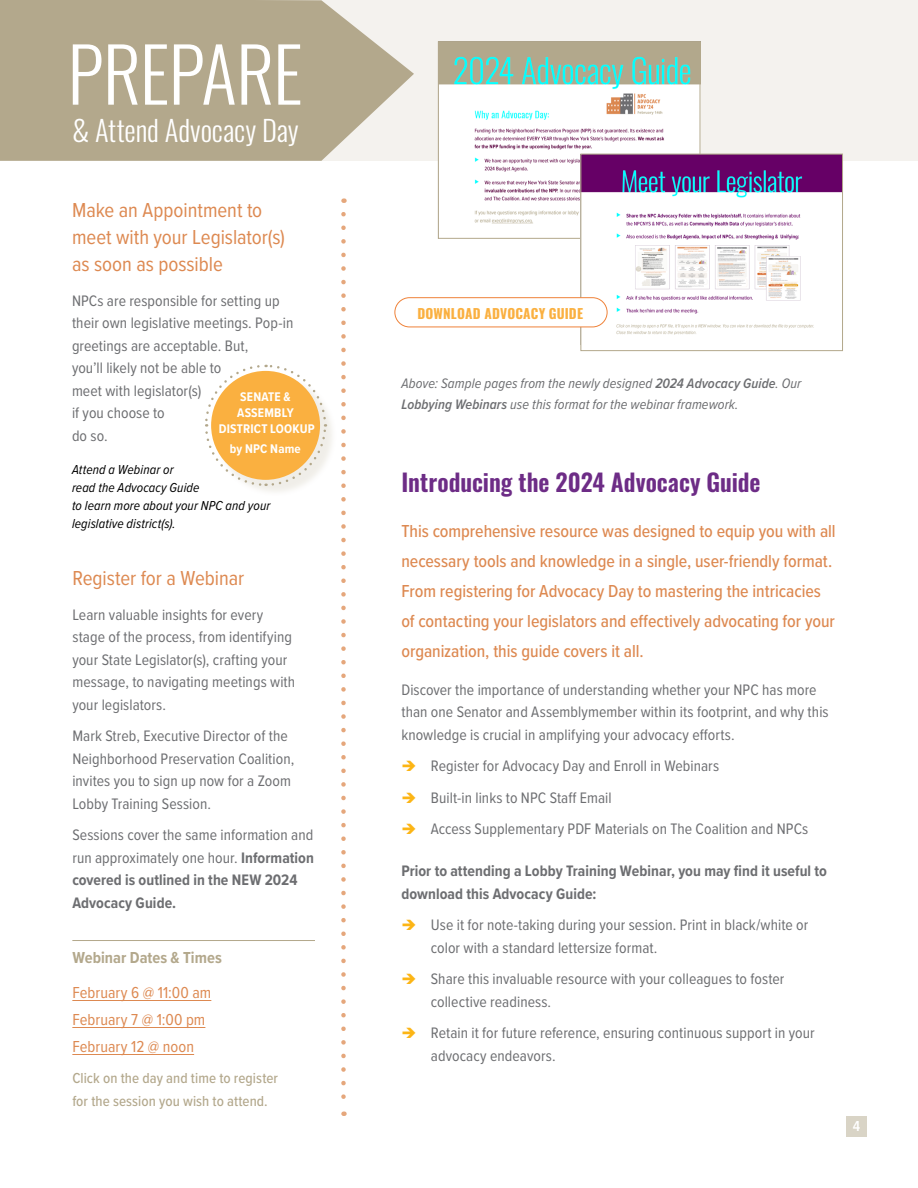
<style>
.page{position:relative;width:918px;height:1188px;background:#fff}
.page>*{position:absolute;margin:0;border:0;box-sizing:border-box;transform-origin:0 0}
.t1{font:300 74.4px "Oswald";letter-spacing:-.015em;color:#fff}
.t2{font:300 28.5px "Oswald";letter-spacing:-.005em;color:#fff}
.t3{font:600 24px "Oswald";color:#6d2c86}
.t4{font:21px/27px "Proxima Nova Cond";color:#dd8951}
.t5{font:500 18px/30px "Proxima Nova Cond";color:#dd8951}
.t6{font:16.5px/27px "Proxima Nova Cond";letter-spacing:.005em;color:#dd8951}
.t7{font:700 16.5px "Proxima Nova Cond";letter-spacing:.005em;color:#b3a88c}
.t8{font:15.75px/22.5px "Proxima Nova Cond";letter-spacing:.005em;color:#6d6e71}
.t9{font:700 15.75px/22.5px "Proxima Nova Cond";letter-spacing:.005em;color:#6d6e71}
.t10{font:500 15px/22.5px "Proxima Nova Cond";letter-spacing:.005em;color:#b3a88c}
.t11{font:600 15px "Proxima Nova Cond";color:#fff}
.t12{font:italic 14.25px/21px "Proxima Nova Cond";letter-spacing:.005em;color:#6d6e71}
.t13{font:italic 13.5px/18px "Proxima Nova Cond";letter-spacing:.01em;color:#000}
.t14{font:700 13.5px "Oswald";letter-spacing:.01em;color:#fab040}
.t15{font:700 13.05px/15.9px "Proxima Nova Cond";letter-spacing:.015em;color:#fff;text-align:center}
.s1{font-weight:700}
.s2{font-weight:600}
.s3{color:#fcb515}
</style>
<div class="page">
<div style="left:0;top:0;width:918px;height:161px;background:#f4f2ee"></div>
<svg style="left:0;top:0;width:414px;height:161px;background:#bab096"></svg>
<svg style="left:205px;top:364px;width:89px;height:91px"></svg>
<div style="left:214px;top:374px;width:123px;height:123px;background:#b3a88c;opacity:.19"></div>
<div style="left:211px;top:371px;width:109px;height:109px;background:#fab040;border-radius:50%"></div>
<div style="left:846px;top:1116px;width:21px;height:21px;background:#d9d4c6"></div>
<hr style="left:72px;top:940px;width:243px;height:1px;background:#b3a88c">
<hr style="left:72px;top:1000px;width:139px;height:1px;background:#dd8951">
<hr style="left:72px;top:1027px;width:133px;height:1px;background:#dd8951">
<hr style="left:72px;top:1054px;width:122px;height:1px;background:#dd8951">
<svg style="left:341px;top:214px;width:5px;height:902px"></svg>
<img style="left:440px;top:43px;width:258px;height:181px">
<div style="left:438px;top:41px;width:262px;height:198px;border:1px solid #b3a88c"></div>
<img style="left:582px;top:156px;width:259px;height:179px">
<div style="left:580px;top:154px;width:263px;height:197px;border:1px solid #b3a88c"></div>
<div style="left:395px;top:298px;width:212px;height:29px;background:#fff;border-radius:15px"></div>
<div style="left:394px;top:297px;width:214px;height:30px;border:1px solid #ef8239;border-radius:15px"></div>
<h1 class="t1" style="left:68px;top:8px;width:237px">PREPARE</h1>
<h2 class="t2" style="left:72px;top:105px;width:228px">&amp; Attend Advocacy Day</h2>
<h3 class="t4" style="left:72px;top:196px;width:215px">Make an Appointment to meet with your Legislator(s) as soon as possible</h3>
<p class="t8" style="left:72px;top:289px;width:223px">NPCs are responsible for setting up their own legislative meetings. Pop-in greetings are acceptable. But,<br>you’ll likely not be able to<br>meet with legislator(s)<br>if you choose to<br>do so.</p>
<p class="t13" style="left:72px;top:460px;width:200px">Attend a Webinar or<br>read the Advocacy Guide<br>to learn more about your NPC and your legislative district(s).</p>
<p class="t15" style="left:219px;top:388px;width:98px">SENATE &amp;<br>ASSEMBLY<br>DISTRICT LOOKUP</p>
<p class="t15" style="left:230px;top:440px;width:72px">by NPC Name</p>
<h3 class="t4" style="left:72px;top:564px;width:173px">Register for a Webinar</h3>
<p class="t8" style="left:72px;top:603px;width:224px">Learn valuable insights for every stage of the process, from identifying your State Legislator(s), crafting your message, to navigating meetings with your legislators.</p>
<p class="t8" style="left:72px;top:724px;width:224px">Mark Streb, Executive Director of the Neighborhood Preservation Coalition, invites you to sign up now for a Zoom Lobby Training Session.</p>
<p class="t8" style="left:72px;top:823px;width:243px">Sessions cover the same information and run approximately one hour. <span class="s1">Information covered is outlined in the NEW 2024<br>Advocacy Guide.</span></p>
<p class="t7" style="left:72px;top:946px;width:151px">Webinar Dates &amp; Times</p>
<p class="t6" style="left:72px;top:978px;width:141px">February 6 @ 11:00 am<br>February 7 @ 1:00 pm<br>February 12 @ noon</p>
<p class="t10" style="left:72px;top:1067px;width:207px">Click on the day and time to register for the session you wish to attend.</p>
<p class="t14" style="left:417px;top:306px;width:167px">DOWNLOAD ADVOCACY GUIDE</p>
<p class="t12" style="left:401px;top:372px;width:401px">Above: Sample pages from the newly designed <span class="s2">2024 Advocacy Guide</span>. Our<br><span class="s2">Lobbying Webinars</span> use this format for the webinar framework.</p>
<h3 class="t3" style="left:401px;top:470px;width:361px">Introducing the 2024 Advocacy Guide</h3>
<p class="t5" style="left:401px;top:516px;width:436px">This comprehensive resource was designed to equip you with all necessary tools and knowledge in a single, user-friendly format.<br>From registering for Advocacy Day to mastering the intricacies of contacting your legislators and effectively advocating for your organization, this guide covers it all.</p>
<p class="t8" style="left:401px;top:678px;width:429px">Discover the importance of understanding whether your NPC has more than one Senator and Assemblymember within its footprint, and why this knowledge is crucial in amplifying your advocacy efforts.</p>
<p class="t8" style="left:401px;top:754px;width:319px"><span class="s3">➔</span> Register for Advocacy Day and Enroll in Webinars</p>
<p class="t8" style="left:401px;top:786px;width:212px"><span class="s3">➔</span> Built-in links to NPC Staff Email</p>
<p class="t8" style="left:401px;top:817px;width:408px"><span class="s3">➔</span> Access Supplementary PDF Materials on The Coalition and NPCs</p>
<p class="t9" style="left:401px;top:860px;width:427px">Prior to attending a Lobby Training Webinar, you may find it useful to download this Advocacy Guide:</p>
<p class="t8" style="left:431px;top:913px;width:379px;text-indent:-29px"><span class="s3">➔</span> Use it for note-taking during your session. Print in black/white or color with a standard lettersize format.</p>
<p class="t8" style="left:431px;top:967px;width:355px;text-indent:-29px"><span class="s3">➔</span> Share this invaluable resource with your colleagues to foster collective readiness.</p>
<p class="t8" style="left:431px;top:1021px;width:386px;text-indent:-29px"><span class="s3">➔</span> Retain it for future reference, ensuring continuous support in your advocacy endeavors.</p>
<p class="t11" style="left:853px;top:1115px;width:9px">4</p>
</div>
